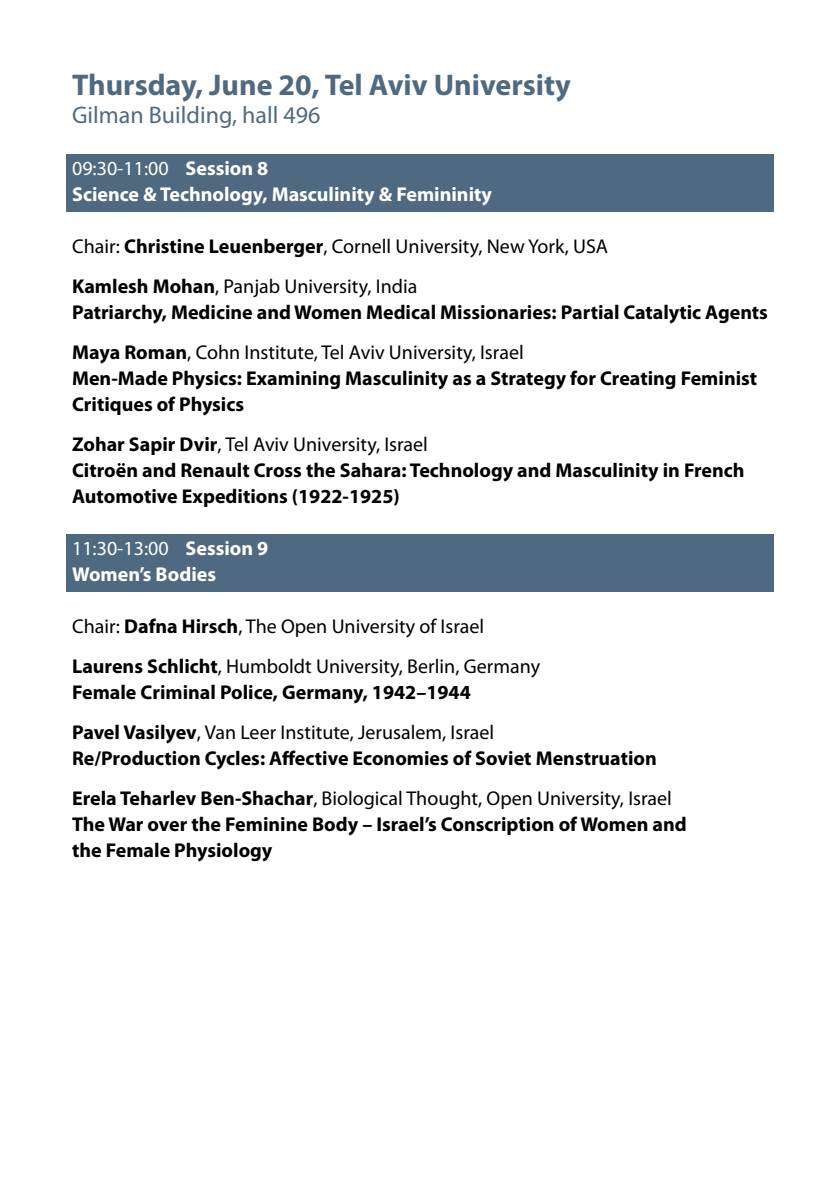
<style>
.page{position:relative;width:840px;height:1191px;background:#fff}
.page>*{position:absolute;margin:0;border:0;box-sizing:border-box;transform-origin:0 0}
.t1{font:700 30px "Myriad Pro";color:#4f6a80}
.t2{font:24px "Myriad Pro";color:#4f6a80}
.t3{font:700 20px/26px "Myriad Pro";color:#000}
.List_Paragraph{font:20px "Myriad Pro";color:#000}
.List_Paragraph-2{font:700 20px "Myriad Pro";color:#fff}
.List_Paragraph-3{font:20px "Myriad Pro";color:#fff}
.s1{font-weight:700}
</style>
<div class="page">
<div style="left:66px;top:154px;width:707px;height:31px;background:#4f6a80"></div>
<div style="left:66px;top:180px;width:707px;height:31px;background:#4f6a80"></div>
<div style="left:66px;top:534px;width:707px;height:31px;background:#4f6a80"></div>
<div style="left:66px;top:560px;width:707px;height:31px;background:#4f6a80"></div>
<p class="t1" style="left:72px;top:65px;width:500px">Thursday, June 20, Tel Aviv University</p>
<p class="t2" style="left:72px;top:100px;width:250px">Gilman Building, hall 496</p>
<p class="List_Paragraph-3" style="left:72px;top:155px;width:198px">09:30-11:00 <span class="s1">Session 8</span></p>
<p class="List_Paragraph-2" style="left:72px;top:181px;width:421px">Science &amp; Technology, Masculinity &amp; Femininity</p>
<p class="List_Paragraph" style="left:72px;top:233px;width:537px">Chair: <span class="s1">Christine Leuenberger</span>, Cornell University, New York, USA</p>
<p class="List_Paragraph" style="left:72px;top:273px;width:347px"><span class="s1">Kamlesh Mohan</span>, Panjab University, India</p>
<p class="t3" style="left:72px;top:298px;width:697px">Patriarchy, Medicine and Women Medical Missionaries: Partial Catalytic Agents</p>
<p class="List_Paragraph" style="left:72px;top:339px;width:453px"><span class="s1">Maya Roman</span>, Cohn Institute, Tel Aviv University, Israel</p>
<p class="t3" style="left:72px;top:364px;width:686px">Men-Made Physics: Examining Masculinity as a Strategy for Creating Feminist<br>Critiques of Physics</p>
<p class="List_Paragraph" style="left:72px;top:431px;width:357px"><span class="s1">Zohar Sapir Dvir</span>, Tel Aviv University, Israel</p>
<p class="t3" style="left:72px;top:456px;width:673px">Citroën and Renault Cross the Sahara: Technology and Masculinity in French<br>Automotive Expeditions (1922-1925)</p>
<p class="List_Paragraph-3" style="left:72px;top:535px;width:198px">11:30-13:00 <span class="s1">Session 9</span></p>
<p class="List_Paragraph-2" style="left:72px;top:561px;width:145px">Women’s Bodies</p>
<p class="List_Paragraph" style="left:72px;top:613px;width:413px">Chair: <span class="s1">Dafna Hirsch</span>, The Open University of Israel</p>
<p class="List_Paragraph" style="left:72px;top:653px;width:469px"><span class="s1">Laurens Schlicht</span>, Humboldt University, Berlin, Germany</p>
<p class="t3" style="left:72px;top:678px;width:400px">Female Criminal Police, Germany, 1942–1944</p>
<p class="List_Paragraph" style="left:72px;top:719px;width:423px"><span class="s1">Pavel Vasilyev</span>, Van Leer Institute, Jerusalem, Israel</p>
<p class="t3" style="left:72px;top:744px;width:586px">Re/Production Cycles: Affective Economies of Soviet Menstruation</p>
<p class="List_Paragraph" style="left:72px;top:785px;width:601px"><span class="s1">Erela Teharlev Ben-Shachar</span>, Biological Thought, Open University, Israel</p>
<p class="t3" style="left:72px;top:810px;width:615px">The War over the Feminine Body – Israel’s Conscription of Women and the Female Physiology</p>
</div>
